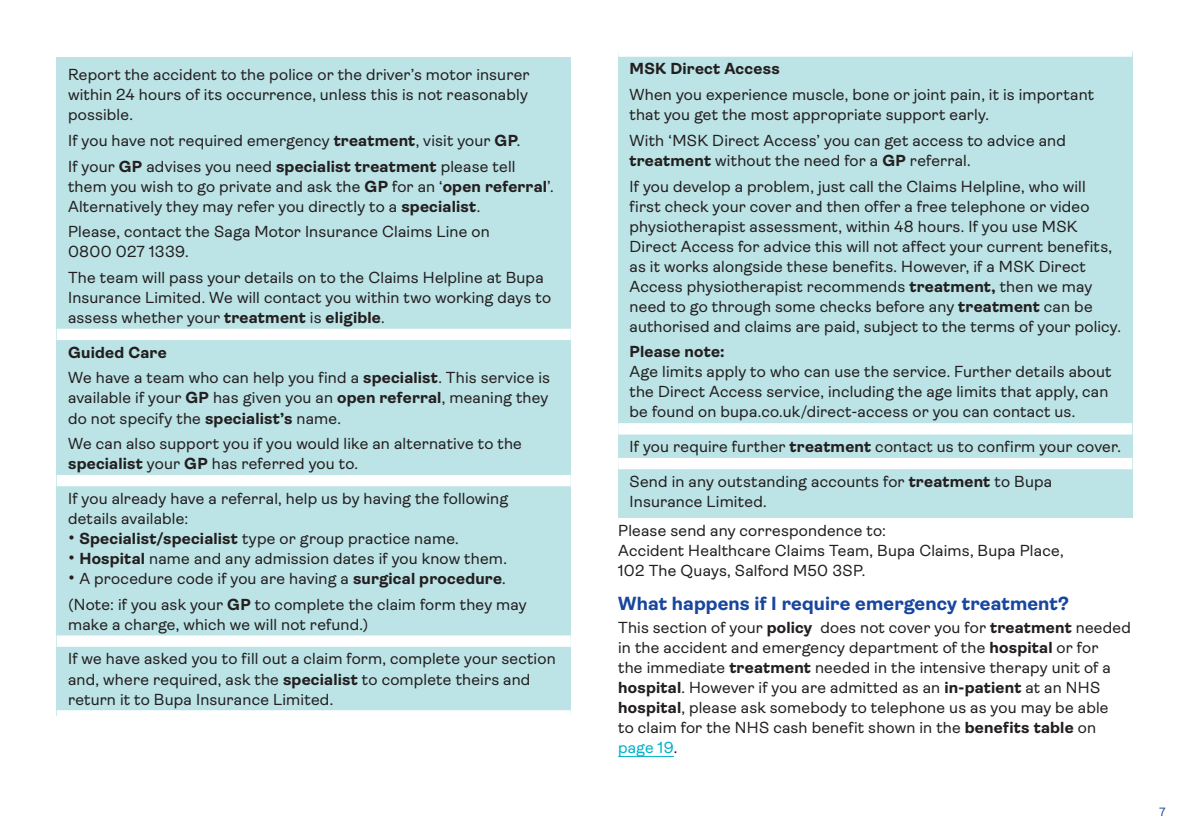
<style>
.page{position:relative;width:1191px;height:840px;background:#fff}
.page>*{position:absolute;margin:0;border:0;box-sizing:border-box;transform-origin:0 0}
.t1{font:700 19px "Ambit";letter-spacing:.005em;color:#18469d}
.t2{font:16px/20px "Ambit";letter-spacing:.01em;color:#231f20}
.t3{font:700 16px "Ambit";letter-spacing:.015em;color:#231f20}
.t4{font:12px "Ambit";color:#18469d}
.s1{font-weight:700}
.s2{font-size:20px}
.s3{color:#00b1ca}
</style>
<div class="page">
<div style="left:57px;top:57px;width:514px;height:277px;background:#bce3e5"></div>
<div style="left:57px;top:334px;width:514px;height:146px;background:#bce3e5"></div>
<div style="left:57px;top:480px;width:514px;height:160px;background:#bce3e5"></div>
<div style="left:57px;top:640px;width:514px;height:75px;background:#bce3e5"></div>
<div style="left:618px;top:51px;width:514px;height:377px;background:#bce3e5"></div>
<div style="left:618px;top:45px;width:514px;height:12px;background:#fff"></div>
<div style="left:57px;top:709px;width:514px;height:12px;background:#fff"></div>
<div style="left:57px;top:635px;width:514px;height:11px;background:#fff"></div>
<div style="left:57px;top:474px;width:514px;height:12px;background:#fff"></div>
<div style="left:57px;top:328px;width:514px;height:12px;background:#fff"></div>
<hr style="left:618px;top:755px;width:56px;height:1px;background:#00b1ca">
<div style="left:618px;top:428px;width:514px;height:35px;background:#bce3e5"></div>
<div style="left:618px;top:463px;width:514px;height:55px;background:#bce3e5"></div>
<div style="left:618px;top:423px;width:514px;height:11px;background:#fff"></div>
<div style="left:618px;top:457px;width:514px;height:12px;background:#fff"></div>
<p class="t2" style="left:68px;top:65px;width:463px;text-align:justify">Report the accident to the police or the driver’s motor insurer within 24 hours of its occurrence, unless this is not reasonably possible.</p>
<p class="t2" style="left:68px;top:128px;width:454px;line-height:25.6px">If you have not required emergency <span class="s1">treatment</span>, visit your <span class="s1">GP</span>.<br>If your <span class="s1">GP</span> advises you need <span class="s1">specialist treatment</span> please tell</p>
<p class="t2" style="left:68px;top:176px;width:487px">them you wish to go private and ask the <span class="s1">GP</span> for an ‘<span class="s1">open referral</span>’.<br>Alternatively they may refer you directly to a <span class="s1">specialist</span>.</p>
<p class="t2" style="left:68px;top:222px;width:423px">Please, contact the Saga Motor Insurance Claims Line on</p>
<p class="t2" style="left:68px;top:239px;width:477px;line-height:25.6px">0800 027 1339.<br>The team will pass your details on to the Claims Helpline at Bupa</p>
<p class="t2" style="left:68px;top:287px;width:484px">Insurance Limited. We will contact you within two working days to assess whether your <span class="s1">treatment</span> is <span class="s1">eligible</span>.</p>
<p class="t2" style="left:68px;top:339px;width:483px;line-height:25.6px"><span class="s1">Guided Care<br></span>We have a team who can help you find a <span class="s1">specialist</span>. This service is</p>
<p class="t2" style="left:68px;top:388px;width:482px">available if your <span class="s1">GP</span> has given you an <span class="s1">open referral</span>, meaning they do not specify the <span class="s1">specialist’s</span> name.</p>
<p class="t2" style="left:68px;top:433px;width:455px">We can also support you if you would like an alternative to the</p>
<p class="t2" style="left:68px;top:453px;width:291px"><span class="s1">specialist</span> your <span class="s1">GP</span> has referred you to.</p>
<p class="t2" style="left:68px;top:488px;width:441px">If you already have a referral, help us by having the following details available:</p>
<p class="t2" style="left:68px;top:528px;width:392px"><span class="s2">•</span> <span class="s1">Specialist/specialist</span> type or group practice name.</p>
<p class="t2" style="left:68px;top:548px;width:440px"><span class="s2">•</span> <span class="s1">Hospital</span> name and any admission dates if you know them.</p>
<p class="t2" style="left:68px;top:568px;width:439px"><span class="s2">•</span> A procedure code if you are having a <span class="s1">surgical procedure</span>.</p>
<p class="t2" style="left:68px;top:594px;width:460px">(Note: if you ask your <span class="s1">GP</span> to complete the claim form they may make a charge, which we will not refund.)</p>
<p class="t2" style="left:68px;top:648px;width:489px">If we have asked you to fill out a claim form, complete your section and, where required, ask the <span class="s1">specialist</span> to complete theirs and return it to Bupa Insurance Limited.</p>
<h6 class="t3" style="left:629px;top:60px;width:152px">MSK Direct Access</h6>
<p class="t2" style="left:629px;top:85px;width:466px">When you experience muscle, bone or joint pain, it is important</p>
<p class="t2" style="left:629px;top:102px;width:438px;line-height:25.6px">that you get the most appropriate support early.<br>With ‘MSK Direct Access’ you can get access to advice and</p>
<p class="t2" style="left:629px;top:150px;width:343px"><span class="s1">treatment</span> without the need for a <span class="s1">GP</span> referral.</p>
<p class="t2" style="left:629px;top:176px;width:493px">If you develop a problem, just call the Claims Helpline, who will first check your cover and then offer a free telephone or video physiotherapist assessment, within 48 hours. If you use MSK Direct Access for advice this will not affect your current benefits, as it works alongside these benefits. However, if a MSK Direct Access physiotherapist recommends <span class="s1">treatment,</span> then we may need to go through some checks before any <span class="s1">treatment</span> can be authorised and claims are paid, subject to the terms of your policy.</p>
<p class="t3" style="left:629px;top:343px;width:97px">Please note:</p>
<p class="t2" style="left:629px;top:362px;width:483px">Age limits apply to who can use the service. Further details about the Direct Access service, including the age limits that apply, can be found on bupa.co.uk/direct-access or you can contact us.</p>
<p class="t2" style="left:629px;top:429px;width:493px;line-height:34.6px">If you require further <span class="s1">treatment</span> contact us to confirm your cover.<br>Send in any outstanding accounts for <span class="s1">treatment</span> to Bupa</p>
<p class="t2" style="left:629px;top:491px;width:139px">Insurance Limited.</p>
<p class="t2" style="left:618px;top:520px;width:447px">Please send any correspondence to:<br>Accident Healthcare Claims Team, Bupa Claims, Bupa Place,<br>102 The Quays, Salford M50 3SP.</p>
<h5 class="t1" style="left:618px;top:593px;width:452px">What happens if I require emergency treatment?</h5>
<p class="t2" style="left:618px;top:617px;width:514px">This section of your <span class="s1">policy</span> does not cover you for <span class="s1">treatment</span> needed in the accident and emergency department of the <span class="s1">hospital</span> or for<br>the immediate <span class="s1">treatment</span> needed in the intensive therapy unit of a <span class="s1">hospital</span>. However if you are admitted as an <span class="s1">in-patient</span> at an NHS <span class="s1">hospital</span>, please ask somebody to telephone us as you may be able<br>to claim for the NHS cash benefit shown in the <span class="s1">benefits table</span> on <span class="s3">page 19</span>.</p>
<p class="t4" style="left:1159px;top:804px;width:8px">7</p>
</div>
